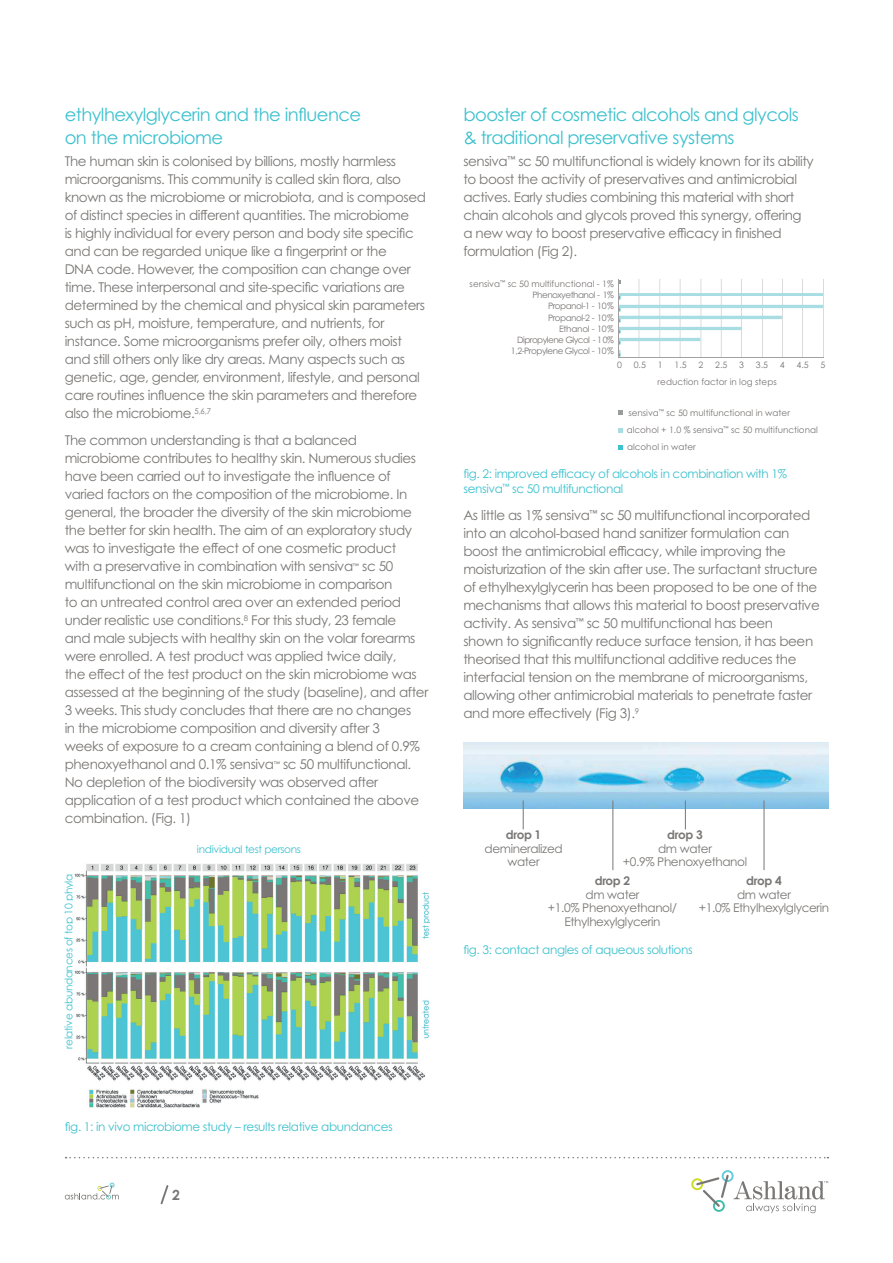
<style>
.page{position:relative;width:893px;height:1263px;background:#fff}
.page>*{position:absolute;margin:0;border:0;box-sizing:border-box;transform-origin:0 0}
.t1{font:18px/22.5px "Century Gothic Pro";letter-spacing:-.03em;color:#3cc1ce}
.t2{font:700 13.95px "Century Gothic Pro";color:#797775}
.t3{font:13.5px/18px "Century Gothic Pro";letter-spacing:-.03em;color:#797775}
.t4{font:12px/15px "Century Gothic Pro";letter-spacing:-.03em;color:#3cc1ce}
.t5{font:12px/13.5px "Century Gothic Pro";letter-spacing:-.03em;color:#797775;text-align:center}
.t6{font:700 12px "Century Gothic Pro";letter-spacing:-.03em;color:#797775}
.t7{font:10.5px "Century Gothic Pro";letter-spacing:-.03em;color:#3cc1ce}
.t8{font:8.85px/10.9px "Century Gothic Pro";color:#787573;text-align:right}
.t9{font:8.85px/10.9px "Century Gothic Pro";letter-spacing:-.055em;color:#787573;text-align:right}
</style>
<div class="page">
<hr style="left:823px;top:279px;width:1px;height:78px;background:#abaeae">
<hr style="left:802px;top:279px;width:1px;height:78px;background:#abaeae">
<hr style="left:782px;top:279px;width:1px;height:78px;background:#abaeae">
<hr style="left:762px;top:279px;width:1px;height:78px;background:#abaeae">
<hr style="left:741px;top:279px;width:1px;height:78px;background:#abaeae">
<hr style="left:721px;top:279px;width:1px;height:78px;background:#abaeae">
<hr style="left:701px;top:279px;width:1px;height:78px;background:#abaeae">
<hr style="left:680px;top:279px;width:1px;height:78px;background:#abaeae">
<hr style="left:660px;top:279px;width:1px;height:78px;background:#abaeae">
<hr style="left:639px;top:279px;width:1px;height:78px;background:#abaeae">
<hr style="left:619px;top:293px;width:204px;height:3px;background:#a8dde4">
<hr style="left:619px;top:305px;width:204px;height:3px;background:#a8dde4">
<hr style="left:619px;top:316px;width:163px;height:3px;background:#a8dde4">
<hr style="left:619px;top:327px;width:122px;height:3px;background:#a8dde4">
<hr style="left:619px;top:338px;width:81px;height:3px;background:#a8dde4">
<hr style="left:619px;top:357px;width:204px;height:1px;background:#a1a1a0">
<hr style="left:619px;top:279px;width:1px;height:78px;background:#a1a1a0">
<svg style="left:619px;top:445px;width:4px;height:5px"></svg>
<svg style="left:619px;top:410px;width:4px;height:5px"></svg>
<svg style="left:618px;top:428px;width:5px;height:4px"></svg>
<img style="left:74px;top:864px;width:356px;height:244px">
<img style="left:463px;top:743px;width:365px;height:66px">
<hr style="left:764px;top:800px;width:1px;height:70px;background:#797775">
<svg style="left:685px;top:800px;width:1px;height:29px"></svg>
<hr style="left:612px;top:800px;width:1px;height:70px;background:#797775">
<svg style="left:523px;top:800px;width:1px;height:29px"></svg>
<svg style="left:691px;top:1170px;width:137px;height:43px"></svg>
<svg style="left:65px;top:1183px;width:54px;height:16px"></svg>
<svg style="left:66px;top:1157px;width:762px;height:1px"></svg>
<svg style="left:161px;top:1185px;width:7px;height:19px"></svg>
<h1 class="t1" style="left:65px;top:103px;width:298px">ethylhexylglycerin and the influence on the microbiome</h1>
<p class="t3" style="left:65px;top:152px;width:363px">The human skin is colonised by billions, mostly harmless microorganisms. This community is called skin flora, also known as the microbiome or microbiota, and is composed of distinct species in different quantities. The microbiome<br>is highly individual for every person and body site specific and can be regarded unique like a fingerprint or the<br>DNA code. However, the composition can change over time. These interpersonal and site-specific variations are determined by the chemical and physical skin parameters such as pH, moisture, temperature, and nutrients, for instance. Some microorganisms prefer oily, others moist and still others only like dry areas. Many aspects such as genetic, age, gender, environment, lifestyle, and personal care routines influence the skin parameters and therefore also the microbiome.<sup>5,6,7</sup></p>
<p class="t3" style="left:65px;top:431px;width:365px">The common understanding is that a balanced microbiome contributes to healthy skin. Numerous studies have been carried out to investigate the influence of varied factors on the composition of the microbiome. In general, the broader the diversity of the skin microbiome the better for skin health. The aim of an exploratory study was to investigate the effect of one cosmetic product<br>with a preservative in combination with sensiva<sup>™</sup> sc 50 multifunctional on the skin microbiome in comparison<br>to an untreated control area over an extended period under realistic use conditions.<sup>8</sup> For this study, 23 female<br>and male subjects with healthy skin on the volar forearms were enrolled. A test product was applied twice daily,<br>the effect of the test product on the skin microbiome was assessed at the beginning of the study (baseline), and after 3 weeks. This study concludes that there are no changes<br>in the microbiome composition and diversity after 3<br>weeks of exposure to a cream containing a blend of 0.9% phenoxyethanol and 0.1% sensiva<sup>™</sup> sc 50 multifunctional.<br>No depletion of the biodiversity was observed after application of a test product which contained the above combination. (Fig. 1)</p>
<p class="t7" style="left:62px;top:1049px;width:176px;rotate:-90deg">relative abundances of top 10 phyla</p>
<p class="t7" style="left:197px;top:842px;width:106px">individual test persons</p>
<p class="t4" style="left:65px;top:1119px;width:330px">fig. 1: in vivo microbiome study – results relative abundances</p>
<p class="t2" style="left:172px;top:1186px;width:9px">2</p>
<h1 class="t1" style="left:463px;top:103px;width:337px">booster of cosmetic alcohols and glycols &amp; traditional preservative systems</h1>
<p class="t3" style="left:463px;top:152px;width:352px">sensiva<sup>™</sup> sc 50 multifunctional is widely known for its ability to boost the activity of preservatives and antimicrobial actives. Early studies combining this material with short chain alcohols and glycols proved this synergy, offering a new way to boost preservative efficacy in finished formulation (Fig 2).</p>
<p class="t8" style="left:470px;top:278px;width:146px">sensiva<sup>™</sup> sc 50 multifunctional - 1%<br>Phenoxyethanol - 1%<br>Propanol-1 - 10%</p>
<p class="t9" style="left:511px;top:313px;width:105px">Propanol-2 - 10%<br>Ethanol - 10%<br>Dipropylene Glycol - 10%<br>1,2-Propylene Glycol - 10%</p>
<p class="t8" style="left:658px;top:377px;width:121px">reduction factor in log steps</p>
<p class="t8" style="left:617px;top:359px;width:6px">0</p>
<p class="t8" style="left:634px;top:359px;width:14px">0.5</p>
<p class="t8" style="left:658px;top:359px;width:6px">1</p>
<p class="t8" style="left:698px;top:359px;width:6px">2</p>
<p class="t8" style="left:739px;top:359px;width:6px">3</p>
<p class="t8" style="left:780px;top:359px;width:6px">4</p>
<p class="t8" style="left:674px;top:359px;width:14px">1.5</p>
<p class="t8" style="left:715px;top:359px;width:14px">2.5</p>
<p class="t8" style="left:756px;top:359px;width:14px">3.5</p>
<p class="t8" style="left:797px;top:359px;width:14px">4.5</p>
<p class="t8" style="left:821px;top:359px;width:6px">5</p>
<p class="t8" style="left:628px;top:407px;width:163px">sensiva<sup>™</sup> sc 50 multifunctional in water</p>
<p class="t8" style="left:627px;top:424px;width:193px">alcohol + 1.0 % sensiva<sup>™</sup> sc 50 multifunctional</p>
<p class="t8" style="left:627px;top:441px;width:70px">alcohol in water</p>
<p class="t4" style="left:463px;top:466px;width:325px">fig. 2: improved efficacy of alcohols in combination with 1% sensiva<sup>™</sup> sc 50 multifunctional</p>
<p class="t3" style="left:463px;top:506px;width:358px">As little as 1% sensiva<sup>™</sup> sc 50 multifunctional incorporated into an alcohol-based hand sanitizer formulation can boost the antimicrobial efficacy, while improving the moisturization of the skin after use. The surfactant structure of ethylhexylglycerin has been proposed to be one of the mechanisms that allows this material to boost preservative activity. As sensiva<sup>™</sup> sc 50 multifunctional has been<br>shown to significantly reduce surface tension, it has been theorised that this multifunctional additive reduces the interfacial tension on the membrane of microorganisms, allowing other antimicrobial materials to penetrate faster and more effectively (Fig 3).<sup>9</sup></p>
<p class="t6" style="left:506px;top:827px;width:37px">drop 1</p>
<p class="t5" style="left:484px;top:841px;width:80px">demineralized water</p>
<p class="t6" style="left:667px;top:827px;width:37px">drop 3</p>
<p class="t5" style="left:623px;top:841px;width:126px">dm water<br>+0.9% Phenoxyethanol</p>
<p class="t6" style="left:595px;top:874px;width:37px">drop 2</p>
<p class="t5" style="left:548px;top:888px;width:131px">dm water<br>+1.0% Phenoxyethanol/<br>Ethylhexylglycerin</p>
<p class="t6" style="left:746px;top:874px;width:37px">drop 4</p>
<p class="t5" style="left:699px;top:888px;width:132px">dm water<br>+1.0% Ethylhexylglycerin</p>
<p class="t4" style="left:463px;top:942px;width:231px">fig. 3: contact angles of aqueous solutions</p>
</div>
